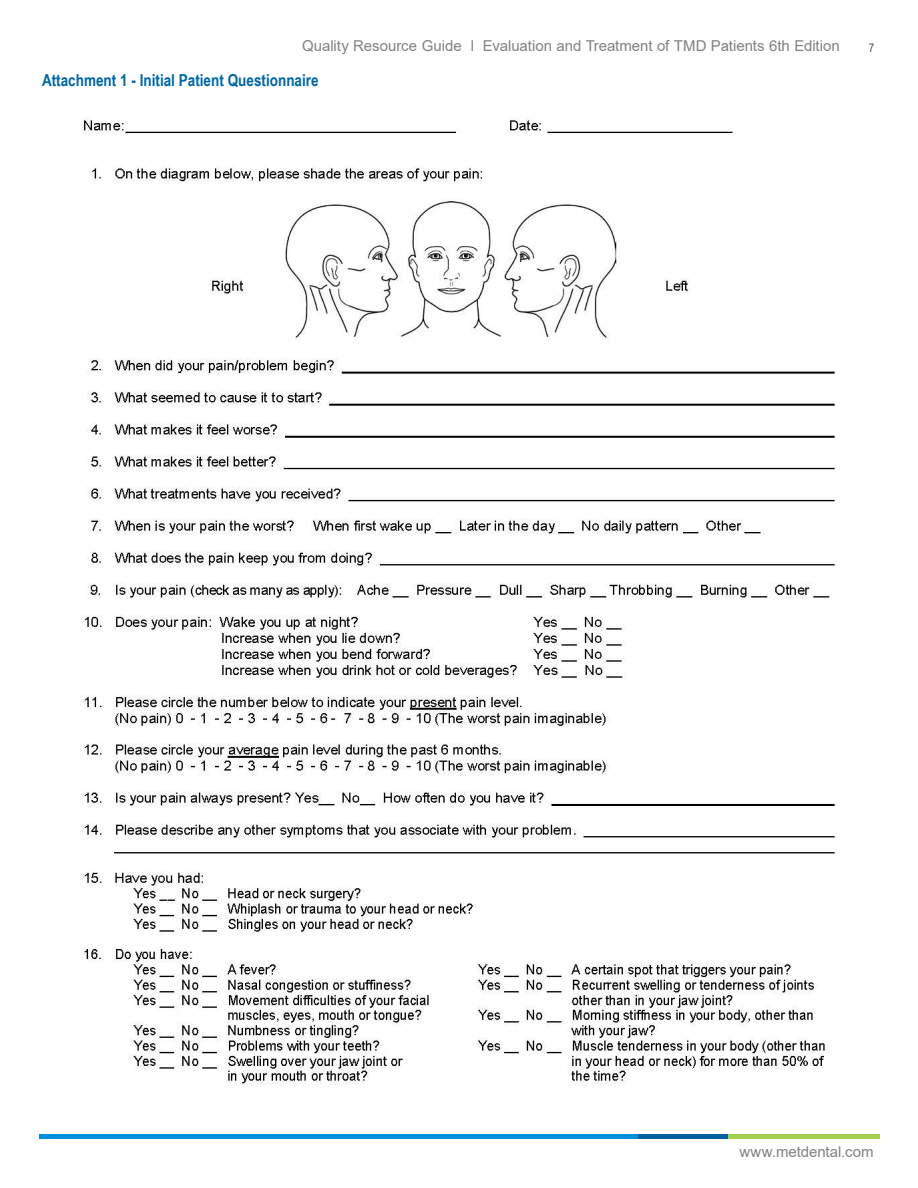
<style>
.page{position:relative;width:918px;height:1188px;background:#fff}
.page>*{position:absolute;margin:0;border:0;box-sizing:border-box;transform-origin:0 0}
.t1{font:700 16.5px "Arial Narrow";color:#0066a5}
.t2{font:15px "Arial";color:#808285}
.t3{font:12px "Arial Narrow";color:#4b4c4d}
</style>
<div class="page">
<hr style="left:39px;top:1134px;width:600px;height:4px;background:#0090da">
<hr style="left:639px;top:1134px;width:89px;height:4px;background:#0061a0">
<hr style="left:728px;top:1134px;width:152px;height:4px;background:#a4ce4e">
<img style="left:81px;top:118px;width:754px;height:967px">
<p class="t2" style="left:302px;top:36px;width:539px">Quality Resource Guide l Evaluation and Treatment of TMD Patients 6th Edition</p>
<p class="t3" style="left:869px;top:39px;width:7px">7</p>
<p class="t1" style="left:42px;top:68px;width:278px">Attachment 1 - Initial Patient Questionnaire</p>
<p class="t2" style="left:739px;top:1142px;width:136px">www.metdental.com</p>
</div>
